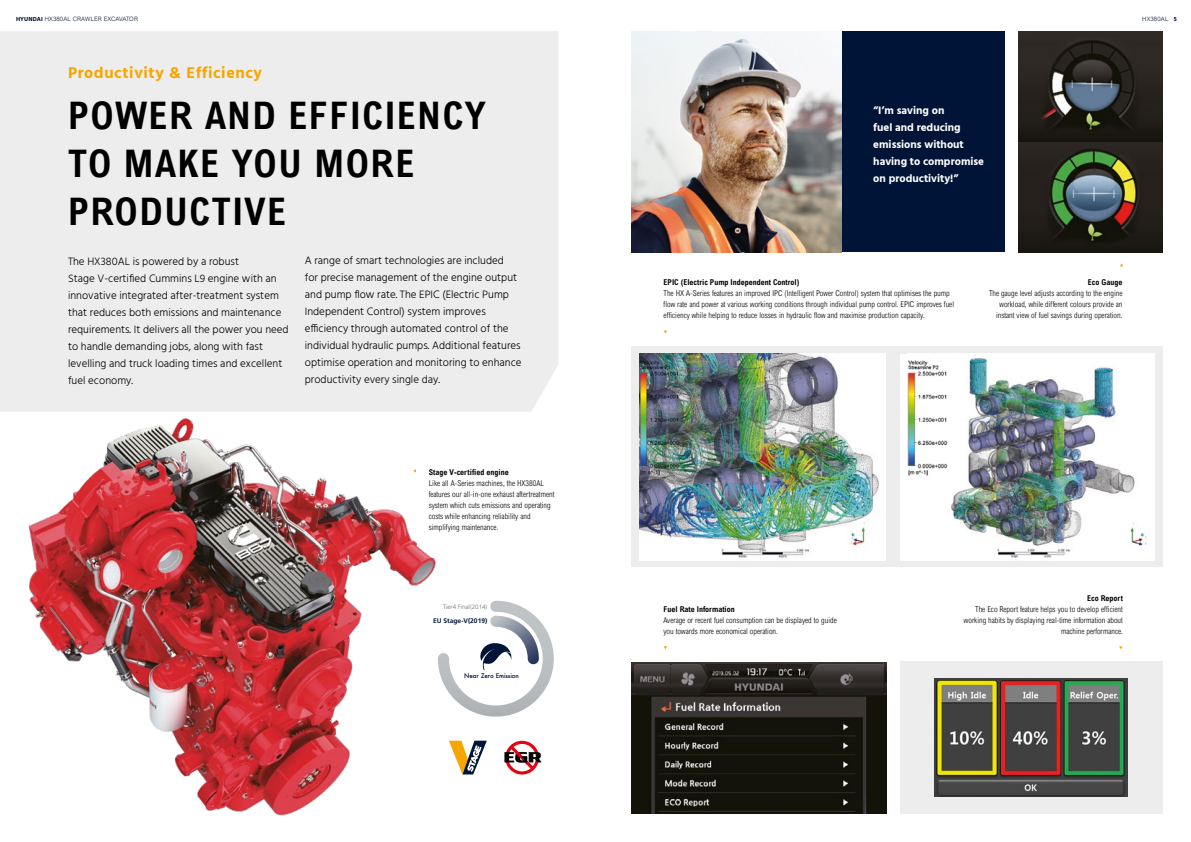
<style>
.page{position:relative;width:1191px;height:842px;background:#fff}
.page>*{position:absolute;margin:0;border:0;box-sizing:border-box;transform-origin:0 0}
.t1{font:700 condensed 38px/48px "Arial";letter-spacing:.04em;color:#000}
.t2{font:700 16px "Hind";letter-spacing:.04em;color:#f7a600}
.t3{font:300 11px/17px "Hind";color:#000}
.t4{font:700 11px/17px "Hind";color:#fff}
.t5{font:300 condensed 8px/11px "Arial";color:#000}
.t6{font:700 condensed 8px "Arial";color:#000}
.t7{font:700 6.7px "Frutiger";color:#001437}
.t8{font:300 6.2px "Frutiger";color:#6b6d6e}
.t9{font:500 6.2px "Futura";letter-spacing:-.01em;color:#001437}
.t10{font:300 6px "Arial";letter-spacing:.02em;color:#001437}
.s1{font-family:"Hind";font-weight:700}
</style>
<div class="page">
<svg style="left:512px;top:603px;width:42px;height:112px"></svg>
<svg style="left:512px;top:741px;width:29px;height:33px"></svg>
<div style="left:0;top:31px;width:558px;height:381px;background:#ededed"></div>
<div style="left:631px;top:347px;width:531px;height:220px;background:#ededed"></div>
<div style="left:841px;top:31px;width:163px;height:221px;background:#001437"></div>
<img style="left:639px;top:354px;width:247px;height:206px">
<div style="left:900px;top:354px;width:254px;height:206px;background:#fff"></div>
<img style="left:907px;top:358px;width:240px;height:200px">
<div style="left:900px;top:661px;width:262px;height:153px;background:#ededed"></div>
<img style="left:631px;top:662px;width:255px;height:152px">
<img style="left:1018px;top:31px;width:144px;height:221px">
<img style="left:934px;top:678px;width:193px;height:118px">
<img style="left:0;top:385px;width:512px;height:431px">
<img style="left:631px;top:31px;width:210px;height:221px">
<p class="t10" style="left:16px;top:15px;width:123px"><span class="s1">HYUNDAI</span> HX380AL CRAWLER EXCAVATOR</p>
<p class="t10" style="left:1142px;top:15px;width:36px">HX380AL <span class="s1">5</span></p>
<h2 class="t2" style="left:68px;top:63px;width:195px">Productivity &amp; Efficiency</h2>
<h1 class="t1" style="left:68px;top:91px;width:419px">POWER AND EFFICIENCY<br>TO MAKE YOU MORE<br>PRODUCTIVE</h1>
<p class="t3" style="left:68px;top:253px;width:222px">The HX380AL is powered by a robust<br>Stage V-certified Cummins L9 engine with an innovative integrated after-treatment system that reduces both emissions and maintenance requirements. It delivers all the power you need to handle demanding jobs, along with fast levelling and truck loading times and excellent fuel economy.</p>
<p class="t3" style="left:305px;top:253px;width:218px">A range of smart technologies are included<br>for precise management of the engine output and pump flow rate. The EPIC (Electric Pump Independent Control) system improves efficiency through automated control of the individual hydraulic pumps. Additional features optimise operation and monitoring to enhance productivity every single day.</p>
<p class="t6" style="left:429px;top:468px;width:82px">Stage V-certified engine</p>
<p class="t5" style="left:429px;top:478px;width:127px">Like all A-Series machines, the HX380AL features our all-in-one exhaust aftertreatment system which cuts emissions and operating costs while enhancing reliability and simplifying maintenance.</p>
<p class="t8" style="left:443px;top:603px;width:46px">Tier4 Final(2014)</p>
<p class="t7" style="left:433px;top:616px;width:56px">EU Stage-V(2019)</p>
<p class="t9" style="left:464px;top:672px;width:56px">Near Zero Emission</p>
<h3 class="t4" style="left:873px;top:101px;width:112px">“I’m saving on<br>fuel and reducing emissions without having to compromise on productivity!”</h3>
<p class="t6" style="left:663px;top:278px;width:137px">EPIC (Electric Pump Independent Control)</p>
<p class="t5" style="left:663px;top:288px;width:292px">The HX A-Series features an improved IPC (Intelligent Power Control) system that optimises the pump flow rate and power at various working conditions through individual pump control. EPIC improves fuel efficiency while helping to reduce losses in hydraulic flow and maximise production capacity.</p>
<p class="t6" style="left:1088px;top:278px;width:36px">Eco Gauge</p>
<p class="t5" style="left:989px;top:288px;width:135px;text-align:right">The gauge level adjusts according to the engine workload, while different colours provide an instant view of fuel savings during operation.</p>
<p class="t6" style="left:663px;top:604px;width:73px">Fuel Rate Information</p>
<p class="t5" style="left:663px;top:614px;width:175px">Average or recent fuel consumption can be displayed to guide you towards more economical operation.</p>
<p class="t6" style="left:1087px;top:593px;width:37px">Eco Report</p>
<p class="t5" style="left:963px;top:603px;width:161px;text-align:right">The Eco Report feature helps you to develop efficient working habits by displaying real-time information about machine performance.</p>
</div>
